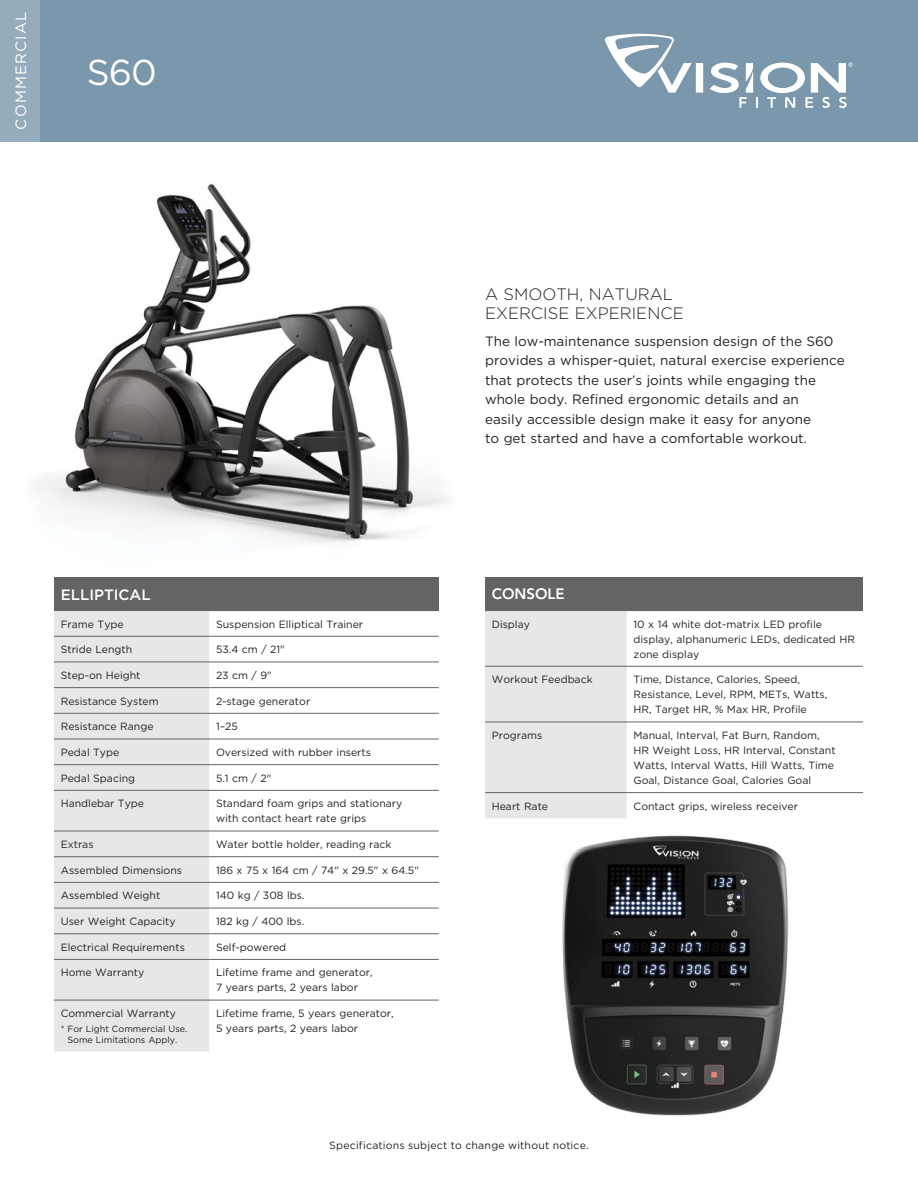
<style>
.page{position:relative;width:918px;height:1188px;background:#fff}
.page>*{position:absolute;margin:0;border:0;box-sizing:border-box;transform-origin:0 0}
.t1{font:36px "Gotham";color:#fff}
.Body_Text_-Avenir{font:300 16.5px/19.5px "Gotham";color:#231f20}
.t2{font:15px "Gotham";letter-spacing:.075em;color:#fff}
.Body_Text_-Avenir-2{font:500 15px "Gotham";color:#fff}
.Table_-_Heading{font:800 15px "Avenir LT Std";color:#fff}
.Body_Text_-Avenir-3{font:13.5px/19.5px "Gotham";color:#231f20}
.Table_Right_-_Avenir{font:10.5px/15px "Gotham";color:#231f20}
.Table_Left_-_Avenir{font:10.5px "Gotham";color:#231f20}
.Table_Right_-_Avenir-2{font:10.5px "Gotham";letter-spacing:.02em;color:#231f20}
.Table_Left_-_Avenir-2{font:9px/10.8px "Gotham";color:#231f20;text-align:center}
</style>
<div class="page">
<div style="left:0;top:0;width:918px;height:142px;background:#7a97ab"></div>
<svg style="left:605px;top:34px;width:248px;height:74px"></svg>
<div style="left:0;top:0;width:40px;height:142px;background:#95acbc"></div>
<img style="left:37px;top:183px;width:412px;height:360px">
<div style="left:54px;top:577px;width:155px;height:34px;background:#636466"></div>
<div style="left:209px;top:577px;width:230px;height:34px;background:#636466"></div>
<div style="left:54px;top:611px;width:155px;height:441px;background:#e6e7e8"></div>
<hr style="left:54px;top:636px;width:155px;height:1px;background:#636466">
<hr style="left:209px;top:636px;width:230px;height:1px;background:#636466">
<hr style="left:54px;top:662px;width:155px;height:1px;background:#636466">
<hr style="left:209px;top:662px;width:230px;height:1px;background:#636466">
<hr style="left:54px;top:687px;width:155px;height:1px;background:#636466">
<hr style="left:209px;top:687px;width:230px;height:1px;background:#636466">
<hr style="left:54px;top:713px;width:155px;height:1px;background:#636466">
<hr style="left:209px;top:713px;width:230px;height:1px;background:#636466">
<hr style="left:54px;top:739px;width:155px;height:1px;background:#636466">
<hr style="left:209px;top:739px;width:230px;height:1px;background:#636466">
<hr style="left:54px;top:764px;width:155px;height:1px;background:#636466">
<hr style="left:209px;top:764px;width:230px;height:1px;background:#636466">
<hr style="left:54px;top:790px;width:155px;height:1px;background:#636466">
<hr style="left:209px;top:790px;width:230px;height:1px;background:#636466">
<hr style="left:54px;top:831px;width:155px;height:1px;background:#636466">
<hr style="left:209px;top:831px;width:230px;height:1px;background:#636466">
<hr style="left:54px;top:856px;width:155px;height:1px;background:#636466">
<hr style="left:209px;top:856px;width:230px;height:1px;background:#636466">
<hr style="left:54px;top:882px;width:155px;height:1px;background:#636466">
<hr style="left:209px;top:882px;width:230px;height:1px;background:#636466">
<hr style="left:54px;top:908px;width:155px;height:1px;background:#636466">
<hr style="left:209px;top:908px;width:230px;height:1px;background:#636466">
<hr style="left:54px;top:933px;width:155px;height:1px;background:#636466">
<hr style="left:209px;top:933px;width:230px;height:1px;background:#636466">
<hr style="left:54px;top:959px;width:155px;height:1px;background:#636466">
<hr style="left:209px;top:959px;width:230px;height:1px;background:#636466">
<hr style="left:54px;top:1000px;width:155px;height:1px;background:#636466">
<hr style="left:209px;top:1000px;width:230px;height:1px;background:#636466">
<div style="left:485px;top:577px;width:378px;height:34px;background:#636466"></div>
<div style="left:485px;top:611px;width:142px;height:207px;background:#e6e7e8"></div>
<hr style="left:485px;top:666px;width:142px;height:1px;background:#636466">
<hr style="left:627px;top:666px;width:236px;height:1px;background:#636466">
<hr style="left:485px;top:722px;width:142px;height:1px;background:#636466">
<hr style="left:627px;top:722px;width:236px;height:1px;background:#636466">
<hr style="left:485px;top:792px;width:142px;height:1px;background:#636466">
<hr style="left:627px;top:792px;width:236px;height:1px;background:#636466">
<img style="left:562px;top:835px;width:227px;height:281px">
<h3 class="t2" style="left:11px;top:130px;width:119px;rotate:-90deg">COMMERCIAL</h3>
<p class="t1" style="left:87px;top:49px;width:72px">S60</p>
<p class="Body_Text_-Avenir-2" style="left:61px;top:585px;width:91px">ELLIPTICAL</p>
<p class="Table_Left_-_Avenir" style="left:61px;top:617px;width:64px">Frame Type</p>
<p class="Table_Right_-_Avenir" style="left:216px;top:616px;width:149px">Suspension Elliptical Trainer</p>
<p class="Table_Left_-_Avenir" style="left:61px;top:643px;width:73px">Stride Length</p>
<p class="Table_Right_-_Avenir" style="left:216px;top:642px;width:70px">53.4 cm / 21"</p>
<p class="Table_Left_-_Avenir" style="left:61px;top:669px;width:81px">Step-on Height</p>
<p class="Table_Right_-_Avenir" style="left:216px;top:668px;width:57px">23 cm / 9"</p>
<p class="Table_Left_-_Avenir" style="left:61px;top:694px;width:100px">Resistance System</p>
<p class="Table_Right_-_Avenir" style="left:216px;top:693px;width:96px">2-stage generator</p>
<p class="Table_Left_-_Avenir" style="left:61px;top:720px;width:94px">Resistance Range</p>
<p class="Table_Right_-_Avenir" style="left:216px;top:719px;width:24px">1–25</p>
<p class="Table_Left_-_Avenir" style="left:61px;top:746px;width:60px">Pedal Type</p>
<p class="Table_Right_-_Avenir" style="left:216px;top:745px;width:157px">Oversized with rubber inserts</p>
<p class="Table_Left_-_Avenir" style="left:61px;top:771px;width:76px">Pedal Spacing</p>
<p class="Table_Right_-_Avenir" style="left:216px;top:770px;width:57px">5.1 cm / 2"</p>
<p class="Table_Left_-_Avenir" style="left:61px;top:797px;width:85px">Handlebar Type</p>
<p class="Table_Right_-_Avenir" style="left:216px;top:796px;width:188px">Standard foam grips and stationary with contact heart rate grips</p>
<p class="Table_Left_-_Avenir" style="left:61px;top:838px;width:34px">Extras</p>
<p class="Table_Right_-_Avenir" style="left:216px;top:837px;width:177px">Water bottle holder, reading rack</p>
<p class="Table_Left_-_Avenir" style="left:61px;top:863px;width:123px">Assembled Dimensions</p>
<p class="Table_Right_-_Avenir" style="left:216px;top:862px;width:205px">186 x 75 x 164 cm / 74" x 29.5" x 64.5"</p>
<p class="Table_Left_-_Avenir" style="left:61px;top:889px;width:101px">Assembled Weight</p>
<p class="Table_Right_-_Avenir" style="left:216px;top:888px;width:90px">140 kg / 308 lbs.</p>
<p class="Table_Left_-_Avenir" style="left:61px;top:915px;width:117px">User Weight Capacity</p>
<p class="Table_Right_-_Avenir" style="left:216px;top:914px;width:90px">182 kg / 400 lbs.</p>
<p class="Table_Left_-_Avenir" style="left:61px;top:940px;width:126px">Electrical Requirements</p>
<p class="Table_Right_-_Avenir" style="left:216px;top:939px;width:72px">Self-powered</p>
<p class="Table_Left_-_Avenir" style="left:61px;top:966px;width:85px">Home Warranty</p>
<p class="Table_Right_-_Avenir" style="left:216px;top:965px;width:158px">Lifetime frame and generator,<br>7 years parts, 2 years labor</p>
<p class="Table_Left_-_Avenir" style="left:61px;top:1007px;width:117px">Commercial Warranty</p>
<p class="Table_Left_-_Avenir-2" style="left:61px;top:1023px;width:128px">* For Light Commercial Use.<br>Some Limitations Apply.</p>
<p class="Table_Right_-_Avenir" style="left:216px;top:1006px;width:179px">Lifetime frame, 5 years generator,<br>5 years parts, 2 years labor</p>
<p class="Body_Text_-Avenir" style="left:485px;top:284px;width:200px">A SMOOTH, NATURAL<br>EXERCISE EXPERIENCE</p>
<p class="Body_Text_-Avenir-3" style="left:485px;top:331px;width:361px">The low-maintenance suspension design of the S60 provides a whisper-quiet, natural exercise experience that protects the user’s joints while engaging the whole body. Refined ergonomic details and an<br>easily accessible design make it easy for anyone<br>to get started and have a comfortable workout.</p>
<p class="Table_-_Heading" style="left:492px;top:585px;width:74px">CONSOLE</p>
<p class="Table_Left_-_Avenir" style="left:492px;top:617px;width:40px">Display</p>
<p class="Table_Right_-_Avenir" style="left:634px;top:616px;width:223px">10 x 14 white dot-matrix LED profile display, alphanumeric LEDs, dedicated HR zone display</p>
<p class="Table_Left_-_Avenir" style="left:492px;top:673px;width:102px">Workout Feedback</p>
<p class="Table_Right_-_Avenir" style="left:634px;top:672px;width:168px">Time, Distance, Calories, Speed,</p>
<p class="Table_Right_-_Avenir" style="left:634px;top:687px;width:195px">Resistance, Level, RPM, METs, Watts,</p>
<p class="Table_Right_-_Avenir" style="left:634px;top:702px;width:175px">HR, Target HR, % Max HR, Profile</p>
<p class="Table_Left_-_Avenir" style="left:492px;top:729px;width:52px">Programs</p>
<p class="Table_Right_-_Avenir" style="left:634px;top:728px;width:204px">Manual, Interval, Fat Burn, Random, HR Weight Loss, HR Interval, Constant Watts, Interval Watts, Hill Watts, Time Goal, Distance Goal, Calories Goal</p>
<p class="Table_Left_-_Avenir" style="left:492px;top:799px;width:58px">Heart Rate</p>
<p class="Table_Right_-_Avenir" style="left:634px;top:798px;width:166px">Contact grips, wireless receiver</p>
<p class="Table_Right_-_Avenir-2" style="left:329px;top:1139px;width:261px">Specifications subject to change without notice.</p>
</div>
